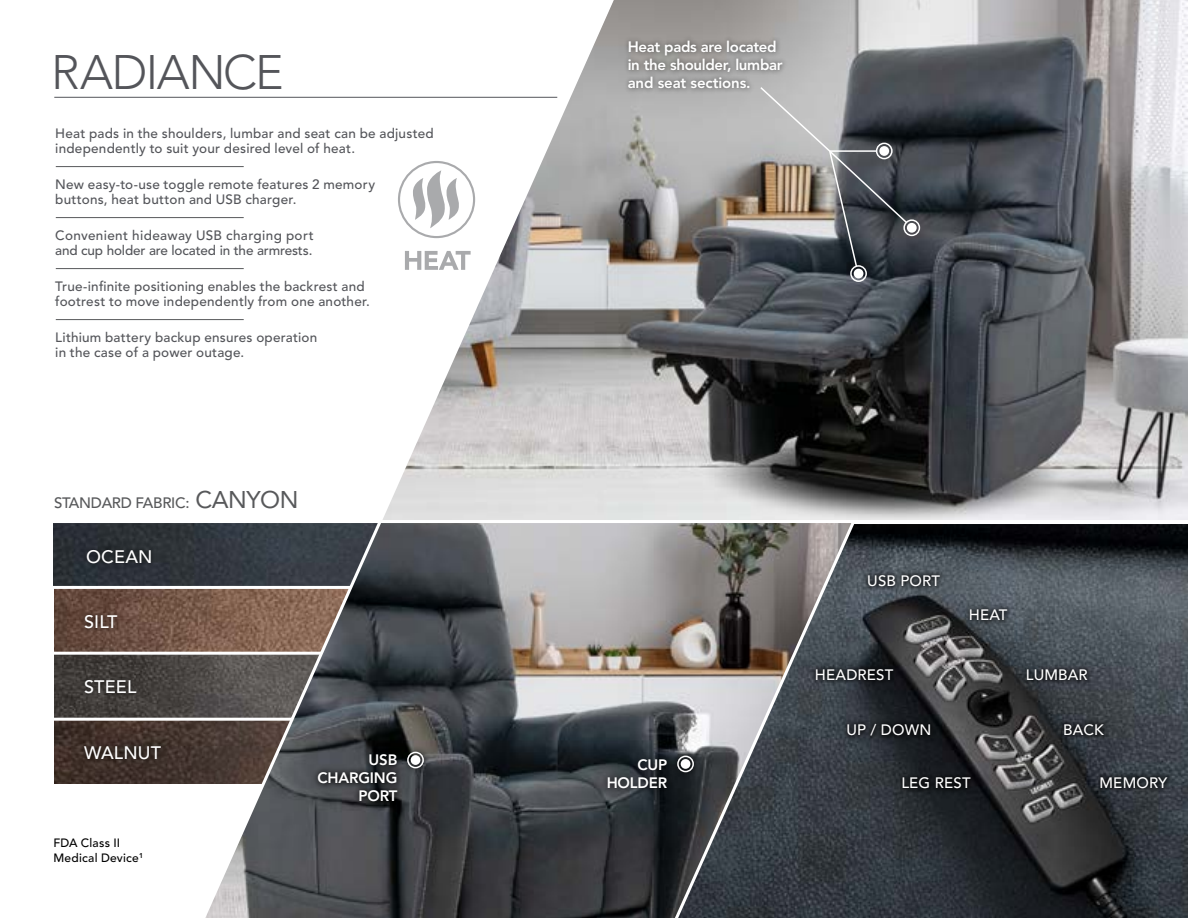
<style>
.page{position:relative;width:1188px;height:918px;background:#fff}
.page>*{position:absolute;margin:0;border:0;box-sizing:border-box;transform-origin:0 0}
.t1{font:300 48px "Avenir LT Std";letter-spacing:-.03em;color:#54555a}
.t2{font:500 18px "Avenir LT Std";letter-spacing:.01em;color:#fff}
.t3{font:800 15px/18px "Avenir LT Std";letter-spacing:-.015em;color:#fff;text-align:right}
.t4{font:500 15px "Avenir LT Std";letter-spacing:.01em;color:#fff}
.t5{font:500 15px "Avenir LT Std";letter-spacing:-.02em;color:#58595b}
.t6{font:500 13.5px/15px "Avenir LT Std";letter-spacing:.015em;color:#54555a}
.t7{font:500 12px/15px "Avenir LT Std";letter-spacing:.02em;color:#000}
.s1{font-weight:400;font-size:24px}
</style>
<div class="page">
<img style="left:54px;top:523px;width:133px;height:63px">
<img style="left:54px;top:589px;width:133px;height:63px">
<img style="left:54px;top:655px;width:133px;height:63px">
<img style="left:54px;top:721px;width:133px;height:63px">
<img style="left:857px;top:524px;width:331px;height:394px">
<img style="left:624px;top:0;width:564px;height:520px">
<img style="left:624px;top:523px;width:36px;height:395px">
<svg style="left:187px;top:0;width:437px;height:918px"></svg>
<svg style="left:660px;top:518px;width:197px;height:400px;background:#5e5f61"></svg>
<hr style="left:54px;top:97px;width:503px;height:1px;background:#54555a">
<div style="left:81px;top:544px;width:76px;height:25px;background:#25292f"></div>
<div style="left:79px;top:610px;width:44px;height:24px;background:#000;opacity:.5"></div>
<div style="left:79px;top:675px;width:63px;height:24px;background:#000;opacity:.5"></div>
<div style="left:79px;top:741px;width:87px;height:24px;background:#000;opacity:.5"></div>
<div style="left:311px;top:747px;width:93px;height:61px;background:#000;opacity:.7"></div>
<div style="left:400px;top:745px;width:31px;height:30px;background:#000;opacity:.5"></div>
<div style="left:407px;top:752px;width:17px;height:16px;border:2px solid #fff;border-radius:50%"></div>
<div style="left:411px;top:755px;width:9px;height:10px;background:#fff;border-radius:50%"></div>
<div style="left:600px;top:752px;width:74px;height:43px;background:#000;opacity:.5"></div>
<div style="left:670px;top:749px;width:31px;height:30px;background:#000;opacity:.5"></div>
<div style="left:677px;top:756px;width:17px;height:16px;border:2px solid #fff;border-radius:50%"></div>
<div style="left:681px;top:759px;width:9px;height:10px;background:#fff;border-radius:50%"></div>
<hr style="left:56px;top:166px;width:188px;height:1px;background:#58595b">
<hr style="left:56px;top:217px;width:188px;height:1px;background:#58595b">
<hr style="left:56px;top:268px;width:188px;height:1px;background:#58595b">
<hr style="left:56px;top:319px;width:188px;height:1px;background:#58595b">
<hr style="left:48px;top:520px;width:1140px;height:3px;background:#fff">
<div style="left:897px;top:772px;width:79px;height:23px;background:#000;opacity:.7"></div>
<div style="left:863px;top:569px;width:82px;height:23px;background:#000;opacity:.7"></div>
<div style="left:1095px;top:771px;width:78px;height:23px;background:#000;opacity:.7"></div>
<div style="left:811px;top:663px;width:88px;height:23px;background:#000;opacity:.7"></div>
<div style="left:1021px;top:663px;width:72px;height:23px;background:#000;opacity:.7"></div>
<div style="left:842px;top:718px;width:94px;height:24px;background:#000;opacity:.7"></div>
<div style="left:1059px;top:718px;width:51px;height:23px;background:#000;opacity:.7"></div>
<div style="left:964px;top:603px;width:49px;height:22px;background:#000;opacity:.7"></div>
<div style="left:623px;top:35px;width:165px;height:59px;background:#000;opacity:.4"></div>
<div style="left:903px;top:219px;width:17px;height:17px;border:2px solid #fff;border-radius:50%"></div>
<div style="left:907px;top:223px;width:10px;height:10px;background:#fff;border-radius:50%"></div>
<div style="left:850px;top:265px;width:17px;height:17px;border:2px solid #fff;border-radius:50%"></div>
<div style="left:854px;top:269px;width:9px;height:9px;background:#fff;border-radius:50%"></div>
<svg style="left:759px;top:86px;width:150px;height:182px;background:#757576"></svg>
<svg style="left:413px;top:170px;width:47px;height:58px"></svg>
<div style="left:398px;top:161px;width:77px;height:77px;border:2px solid #54555a;border-radius:50%"></div>
<svg style="left:405px;top:251px;width:66px;height:19px"></svg>
<h1 class="t1" style="left:51px;top:44px;width:234px">RADIANCE</h1>
<p class="t6" style="left:55px;top:126px;width:380px">Heat pads in the shoulders, lumbar and seat can be adjusted independently to suit your desired level of heat.</p>
<p class="t6" style="left:55px;top:177px;width:321px">New easy-to-use toggle remote features 2 memory buttons, heat button and USB charger.</p>
<p class="t6" style="left:55px;top:228px;width:260px">Convenient hideaway USB charging port and cup holder are located in the armrests.</p>
<p class="t6" style="left:55px;top:279px;width:316px">True-infinite positioning enables the backrest and footrest to move independently from one another.</p>
<p class="t6" style="left:55px;top:330px;width:264px">Lithium battery backup ensures operation in the case of a power outage.</p>
<p class="t3" style="left:628px;top:38px;width:157px;text-align:left">Heat pads are located in the shoulder, lumbar and seat sections.</p>
<p class="t5" style="left:54px;top:494px;width:246px">STANDARD FABRIC: <span class="s1">CANYON</span></p>
<h2 class="t2" style="left:86px;top:546px;width:68px">OCEAN</h2>
<h2 class="t2" style="left:84px;top:611px;width:35px">SILT</h2>
<h2 class="t2" style="left:84px;top:676px;width:54px">STEEL</h2>
<h2 class="t2" style="left:84px;top:742px;width:79px">WALNUT</h2>
<p class="t7" style="left:53px;top:835px;width:91px">FDA Class II<br>Medical Device<sup>1</sup></p>
<p class="t3" style="left:317px;top:751px;width:82px">USB<br>CHARGING<br>PORT</p>
<p class="t3" style="left:607px;top:756px;width:62px">CUP<br>HOLDER</p>
<p class="t4" style="left:867px;top:572px;width:74px">USB PORT</p>
<p class="t4" style="left:969px;top:606px;width:40px">HEAT</p>
<p class="t4" style="left:815px;top:666px;width:80px">HEADREST</p>
<p class="t4" style="left:1026px;top:666px;width:64px">LUMBAR</p>
<p class="t4" style="left:846px;top:721px;width:87px">UP / DOWN</p>
<p class="t4" style="left:1063px;top:721px;width:42px">BACK</p>
<p class="t4" style="left:901px;top:775px;width:71px">LEG REST</p>
<p class="t4" style="left:1100px;top:774px;width:69px">MEMORY</p>
</div>
